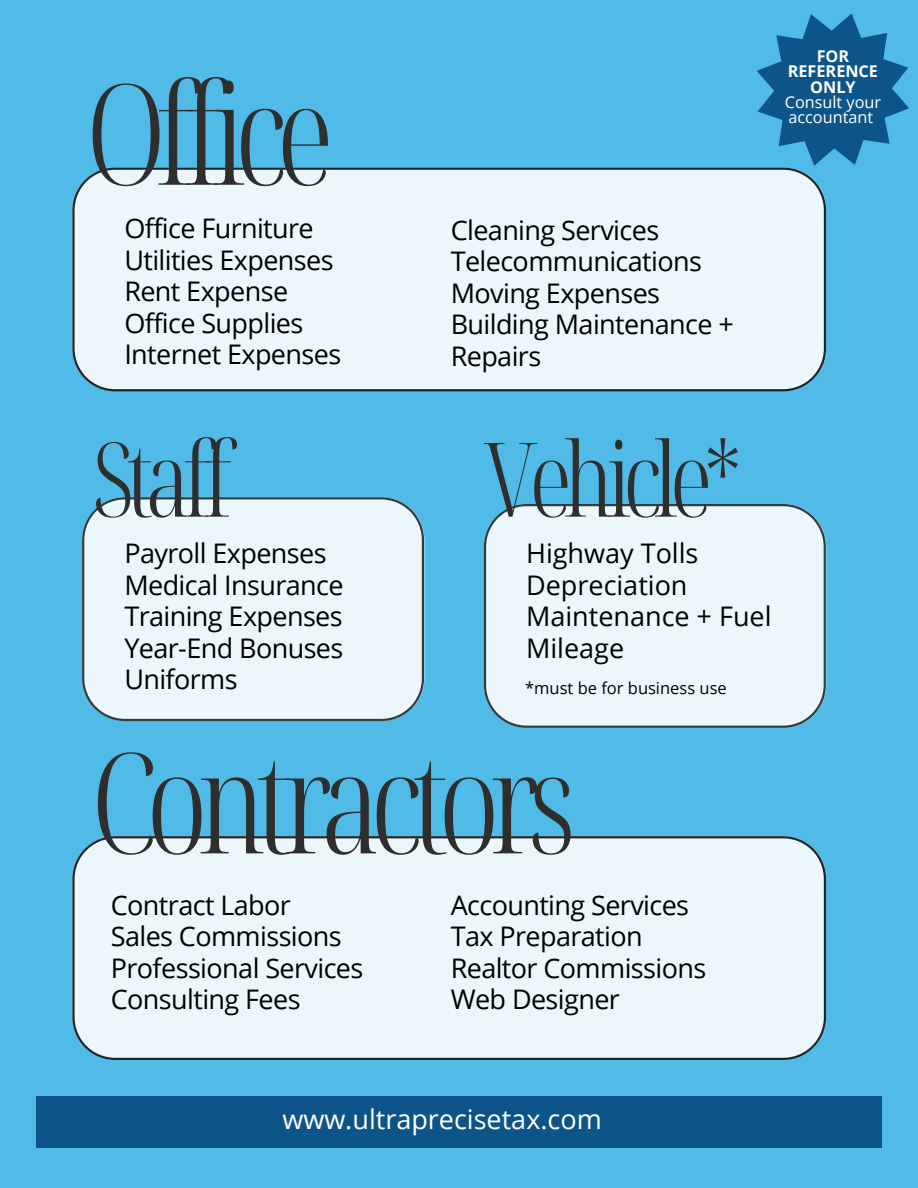
<style>
.page{position:relative;width:918px;height:1188px;background:#51bbe8}
.page>*{position:absolute;margin:0;border:0;box-sizing:border-box;transform-origin:0 0}
.t1{font:300 extra-condensed 139.65px "Noto Serif Display";letter-spacing:-.075em;color:#2e2e2e}
.t2{font:300 extra-condensed 103.2px "Noto Serif Display";letter-spacing:-.075em;color:#2e2e2e}
.t3{font:27px/31.5px "Open Sans";letter-spacing:-.02em;color:#000}
.t4{font:27px/31.5px "Open Sans";color:#000}
.t5{font:27px "Open Sans";color:#fff}
.t6{font:16.5px "Open Sans";color:#000}
.t7{font:16.2px/15.1px "Open Sans";color:#fff}
.t8{font:700 16.2px/15.1px "Open Sans";color:#fff;text-align:center}
</style>
<div class="page">
<div style="left:36px;top:1096px;width:846px;height:52px;background:#0d5589"></div>
<div style="left:72px;top:168px;width:754px;height:223px;background:#ecf7fc"></div>
<svg style="left:82px;top:497px;width:342px;height:224px;background:#ddebf1"></svg>
<svg style="left:484px;top:504px;width:342px;height:224px;background:#ddeaf0"></svg>
<div style="left:72px;top:836px;width:754px;height:224px;background:#ecf7fc"></div>
<svg style="left:757px;top:13px;width:152px;height:153px"></svg>
<h1 class="t1" style="left:87px;top:36px;width:248px">Office</h1>
<p class="t3" style="left:124px;top:212px;width:218px">Office Furniture<br>Utilities Expenses<br>Rent Expense<br>Office Supplies<br>Internet Expenses</p>
<p class="t3" style="left:451px;top:213px;width:285px">Cleaning Services<br>Telecommunications<br>Moving Expenses<br>Building Maintenance +<br>Repairs</p>
<p class="t8" style="left:788px;top:48px;width:92px">FOR<br>REFERENCE<br>ONLY</p>
<p class="t7" style="left:785px;top:94px;width:98px">Consult your accountant</p>
<h2 class="t2" style="left:92px;top:406px;width:141px">Staff</h2>
<p class="t3" style="left:124px;top:537px;width:221px">Payroll Expenses<br>Medical Insurance<br>Training Expenses<br>Year-End Bonuses<br>Uniforms</p>
<h2 class="t2" style="left:484px;top:406px;width:259px">Vehicle*</h2>
<p class="t4" style="left:526px;top:537px;width:247px">Highway Tolls<br>Depreciation<br>Maintenance + Fuel<br>Mileage</p>
<p class="t6" style="left:525px;top:676px;width:203px">*must be for business use</p>
<h1 class="t1" style="left:92px;top:704px;width:485px">Contractors</h1>
<p class="t3" style="left:111px;top:889px;width:254px">Contract Labor<br>Sales Commissions<br>Professional Services<br>Consulting Fees</p>
<p class="t3" style="left:451px;top:889px;width:257px">Accounting Services<br>Tax Preparation<br>Realtor Commissions<br>Web Designer</p>
<p class="t5" style="left:282px;top:1100px;width:321px">www.ultraprecisetax.com</p>
</div>
